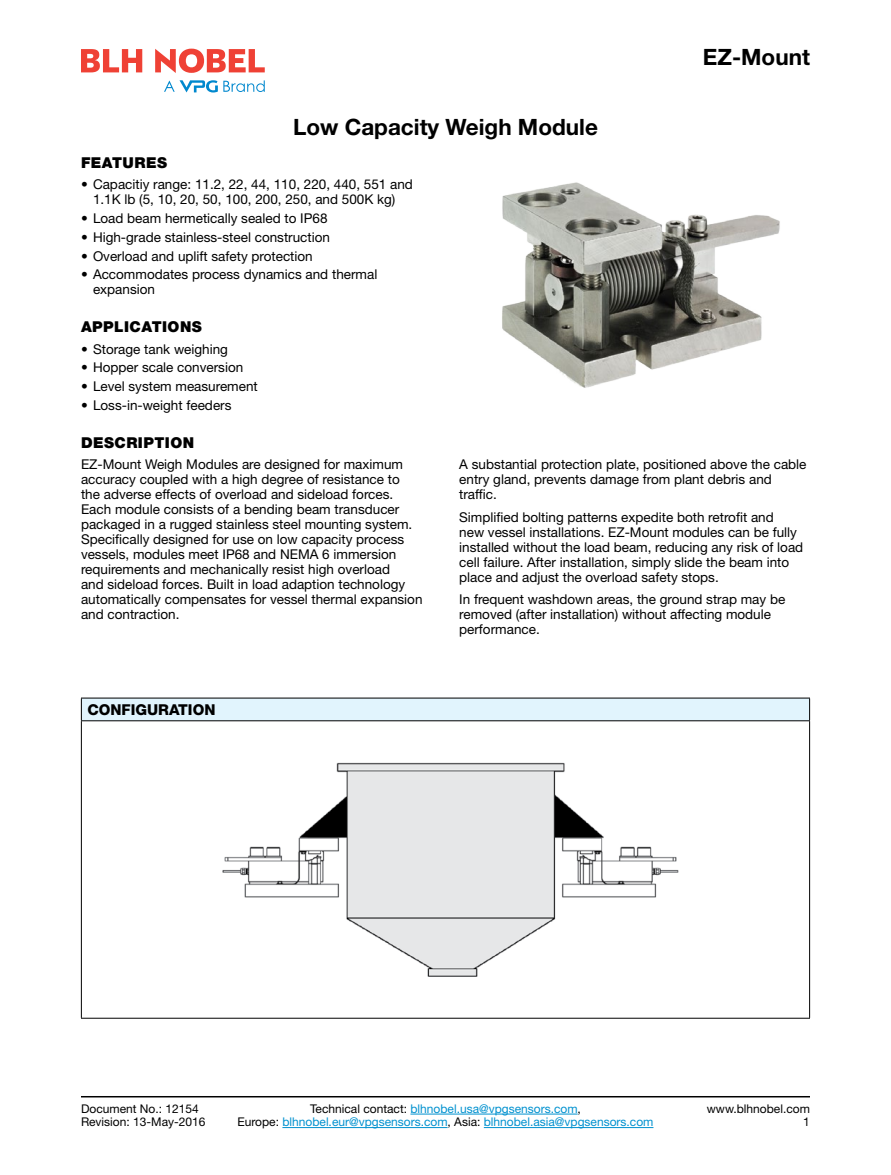
<style>
.page{position:relative;width:891px;height:1175px;background:#fff}
.page>*{position:absolute;margin:0;border:0;box-sizing:border-box;transform-origin:0 0}
.t1{font:700 24px "Helvetica Neue LT Std";color:#000}
.Datasheet_Title{font:700 22.5px "Helvetica Neue LT Std";color:#000}
.Part_Model_Number_Ri{font:700 22.5px "Helvetica Neue LT Std";color:#000}
.Body_Heading{font:900 15px "Helvetica Neue LT Std";letter-spacing:.03em;color:#000}
.Table_Heading{font:800 15px "Helvetica Neue LT Std";color:#000}
.Body_Text{font:13.5px/15px "Helvetica Neue LT Std";color:#000}
.t2{font:12px/13.5px "Helvetica Neue LT Std";color:#0091cf;text-align:center}
.Rev-Date-Left{font:12px "Helvetica Neue LT Std";color:#000}
.Document_Number_Left{font:12px "Helvetica Neue LT Std";color:#000}
.Footer_Right{font:12px "Helvetica Neue LT Std";color:#000}
.s1{color:#000}
</style>
<div class="page">
<hr style="left:410px;top:1113px;width:168px;height:1px;background:#0091cf">
<hr style="left:282px;top:1127px;width:166px;height:1px;background:#0091cf">
<hr style="left:484px;top:1127px;width:169px;height:1px;background:#0091cf">
<hr style="left:81px;top:1096px;width:729px;height:1px;background:#000">
<svg style="left:81px;top:49px;width:61px;height:23px"></svg>
<svg style="left:155px;top:49px;width:110px;height:24px"></svg>
<svg style="left:164px;top:80px;width:101px;height:12px"></svg>
<img style="left:502px;top:182px;width:278px;height:206px">
<div style="left:81px;top:698px;width:729px;height:22px;background:#e1f4fd"></div>
<hr style="left:809px;top:721px;width:1px;height:296px;background:#000">
<svg style="left:809px;top:698px;width:1px;height:22px"></svg>
<hr style="left:81px;top:721px;width:1px;height:296px;background:#000">
<hr style="left:81px;top:697px;width:729px;height:1px;background:#000">
<svg style="left:81px;top:698px;width:1px;height:22px"></svg>
<hr style="left:81px;top:720px;width:729px;height:1px;background:#000">
<hr style="left:81px;top:1017px;width:729px;height:1px;background:#000">
<img style="left:222px;top:762px;width:457px;height:215px">
<p class="t1" style="left:283px;top:113px;width:327px">Low Capacity Weigh Module</p>
<p class="Datasheet_Title" style="left:293px;top:113px;width:306px">Low Capacity Weigh Module</p>
<p class="Part_Model_Number_Ri" style="left:703px;top:43px;width:109px">EZ-Mount</p>
<p class="Body_Heading" style="left:81px;top:153px;width:88px">FEATURES</p>
<p class="Body_Text" style="left:81px;top:177px;width:333px;text-align:center">• Capacitiy range: 11.2, 22, 44, 110, 220, 440, 551 and<br>1.1K lb (5, 10, 20, 50, 100, 200, 250, and 500K kg)</p>
<p class="Body_Text" style="left:81px;top:211px;width:248px">• Load beam hermetically sealed to IP68</p>
<p class="Body_Text" style="left:81px;top:229px;width:251px">• High-grade stainless-steel construction</p>
<p class="Body_Text" style="left:81px;top:248px;width:233px">• Overload and uplift safety protection</p>
<p class="Body_Text" style="left:93px;top:267px;width:286px;text-indent:-12px">• Accommodates process dynamics and thermal expansion</p>
<p class="Body_Heading" style="left:81px;top:318px;width:122px">APPLICATIONS</p>
<p class="Body_Text" style="left:81px;top:341px;width:148px">• Storage tank weighing</p>
<p class="Body_Text" style="left:81px;top:360px;width:164px">• Hopper scale conversion</p>
<p class="Body_Text" style="left:81px;top:379px;width:178px">• Level system measurement</p>
<p class="Body_Text" style="left:81px;top:397px;width:152px">• Loss-in-weight feeders</p>
<p class="Body_Heading" style="left:81px;top:433px;width:115px">DESCRIPTION</p>
<p class="Body_Text" style="left:81px;top:457px;width:343px">EZ-Mount Weigh Modules are designed for maximum accuracy coupled with a high degree of resistance to<br>the adverse effects of overload and sideload forces.<br>Each module consists of a bending beam transducer packaged in a rugged stainless steel mounting system.<br>Specifically designed for use on low capacity process vessels, modules meet IP68 and NEMA 6 immersion requirements and mechanically resist high overload<br>and sideload forces. Built in load adaption technology automatically compensates for vessel thermal expansion and contraction.</p>
<p class="Body_Text" style="left:459px;top:457px;width:349px">A substantial protection plate, positioned above the cable entry gland, prevents damage from plant debris and traffic.</p>
<p class="Body_Text" style="left:459px;top:509px;width:346px">Simplified bolting patterns expedite both retrofit and<br>new vessel installations. EZ-Mount modules can be fully installed without the load beam, reducing any risk of load cell failure. After installation, simply slide the beam into place and adjust the overload safety stops.</p>
<p class="Body_Text" style="left:459px;top:592px;width:328px">In frequent washdown areas, the ground strap may be removed (after installation) without affecting module performance.</p>
<p class="Table_Heading" style="left:87px;top:700px;width:130px">CONFIGURATION</p>
<p class="Document_Number_Left" style="left:81px;top:1101px;width:119px">Document No.: 12154</p>
<p class="Rev-Date-Left" style="left:81px;top:1114px;width:126px">Revision: 13-May-2016</p>
<p class="t2" style="left:238px;top:1101px;width:417px"><span class="s1">Technical contact:</span> blhnobel.usa@vpgsensors.com<span class="s1">,<br>Europe:</span> blhnobel.eur@vpgsensors.com<span class="s1">, Asia:</span> blhnobel.asia@vpgsensors.com</p>
<p class="Footer_Right" style="left:707px;top:1101px;width:105px">www.blhnobel.com</p>
<p class="Footer_Right" style="left:803px;top:1114px;width:8px">1</p>
</div>
